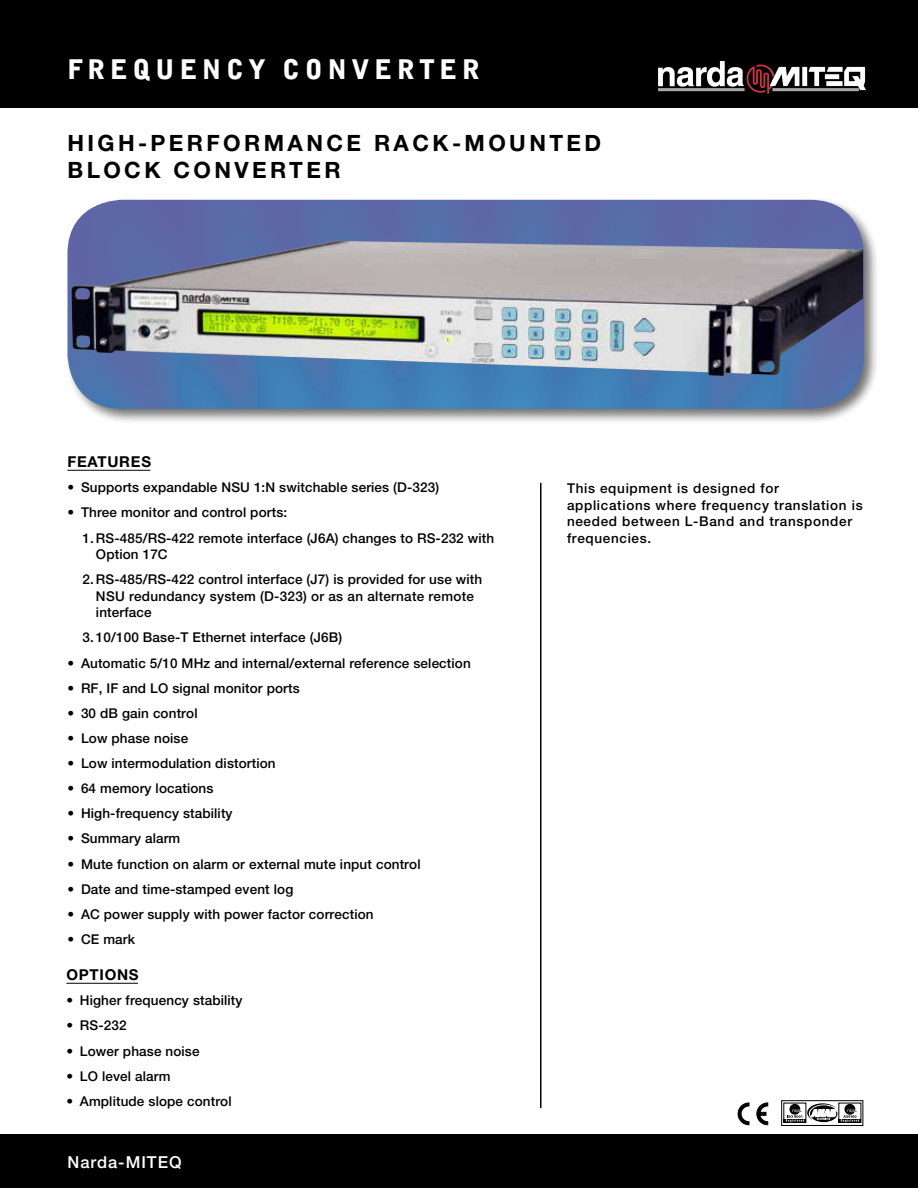
<style>
.page{position:relative;width:918px;height:1188px;background:#fff}
.page>*{position:absolute;margin:0;border:0;box-sizing:border-box;transform-origin:0 0}
.t1{font:900 27px "Bell Gothic BT";letter-spacing:.17em;color:#fff}
.t2{font:700 22.5px/27px "Helvetica Neue LT Std";letter-spacing:.15em;color:#000}
.t3{font:500 16.5px "Helvetica Neue LT Std";letter-spacing:.06em;color:#fff}
.t4{font:700 15px "Helvetica Neue LT Std";letter-spacing:.05em;color:#000}
.t5{font:500 13.5px/16.5px "Helvetica Neue LT Std";letter-spacing:.01em;color:#000}
.t6{font:500 13.5px/16.5px "Helvetica Neue";letter-spacing:.05em;color:#000}
</style>
<div class="page">
<div style="left:0;top:0;width:918px;height:108px;background:#000"></div>
<div style="left:0;top:1134px;width:918px;height:54px;background:#000"></div>
<div style="left:782px;top:1101px;width:81px;height:25px;border:1px solid #000"></div>
<div style="left:784px;top:1103px;width:22px;height:20px;border:1px solid #000"></div>
<div style="left:839px;top:1103px;width:22px;height:20px;border:1px solid #000"></div>
<svg style="left:786px;top:1103px;width:73px;height:19px"></svg>
<svg style="left:738px;top:1102px;width:12px;height:24px"></svg>
<svg style="left:756px;top:1102px;width:13px;height:24px"></svg>
<div style="left:64px;top:197px;width:816px;height:228px;background:#000;opacity:.75"></div>
<img style="left:68px;top:200px;width:796px;height:209px">
<hr style="left:68px;top:470px;width:82px;height:1px;background:#000">
<hr style="left:66px;top:983px;width:72px;height:1px;background:#000">
<hr style="left:540px;top:483px;width:2px;height:625px;background:#000">
<img style="left:72px;top:241px;width:791px;height:135px">
<img style="left:658px;top:61px;width:208px;height:33px">
<h1 class="t1" style="left:68px;top:52px;width:414px">FREQUENCY CONVERTER</h1>
<h2 class="t2" style="left:68px;top:129px;width:535px">HIGH-PERFORMANCE RACK-MOUNTED<br>BLOCK CONVERTER</h2>
<p class="t4" style="left:68px;top:453px;width:85px">FEATURES</p>
<p class="t5" style="left:68px;top:479px;width:373px">• Supports expandable NSU 1:N switchable series (D-323)</p>
<p class="t5" style="left:68px;top:504px;width:221px">• Three monitor and control ports:</p>
<p class="t5" style="left:96px;top:529px;width:400px;text-indent:-14px">1. RS-485/RS-422 remote interface (J6A) changes to RS-232 with<br>Option 17C</p>
<p class="t5" style="left:96px;top:571px;width:388px;text-indent:-14px">2. RS-485/RS-422 control interface (J7) is provided for use with<br>NSU redundancy system (D-323) or as an alternate remote interface</p>
<p class="t5" style="left:82px;top:629px;width:261px">3. 10/100 Base-T Ethernet interface (J6B)</p>
<p class="t5" style="left:68px;top:654px;width:405px">• Automatic 5/10 MHz and internal/external reference selection</p>
<p class="t5" style="left:68px;top:679px;width:234px">• RF, IF and LO signal monitor ports</p>
<p class="t5" style="left:68px;top:705px;width:132px">• 30 dB gain control</p>
<p class="t5" style="left:68px;top:730px;width:122px">• Low phase noise</p>
<p class="t5" style="left:68px;top:755px;width:210px">• Low intermodulation distortion</p>
<p class="t5" style="left:68px;top:780px;width:147px">• 64 memory locations</p>
<p class="t5" style="left:68px;top:805px;width:167px">• High-frequency stability</p>
<p class="t5" style="left:68px;top:830px;width:114px">• Summary alarm</p>
<p class="t5" style="left:68px;top:855px;width:355px">• Mute function on alarm or external mute input control</p>
<p class="t5" style="left:68px;top:881px;width:227px">• Date and time-stamped event log</p>
<p class="t5" style="left:68px;top:906px;width:308px">• AC power supply with power factor correction</p>
<p class="t5" style="left:68px;top:931px;width:69px">• CE mark</p>
<p class="t4" style="left:66px;top:966px;width:74px">OPTIONS</p>
<p class="t5" style="left:66px;top:992px;width:178px">• Higher frequency stability</p>
<p class="t5" style="left:66px;top:1017px;width:62px">• RS-232</p>
<p class="t5" style="left:66px;top:1042px;width:135px">• Lower phase noise</p>
<p class="t5" style="left:66px;top:1068px;width:106px">• LO level alarm</p>
<p class="t5" style="left:66px;top:1093px;width:167px">• Amplitude slope control</p>
<p class="t3" style="left:68px;top:1152px;width:116px">Narda-MITEQ</p>
<p class="t6" style="left:567px;top:480px;width:297px">This equipment is designed for applications where frequency translation is needed between L-Band and transponder frequencies.</p>
</div>
